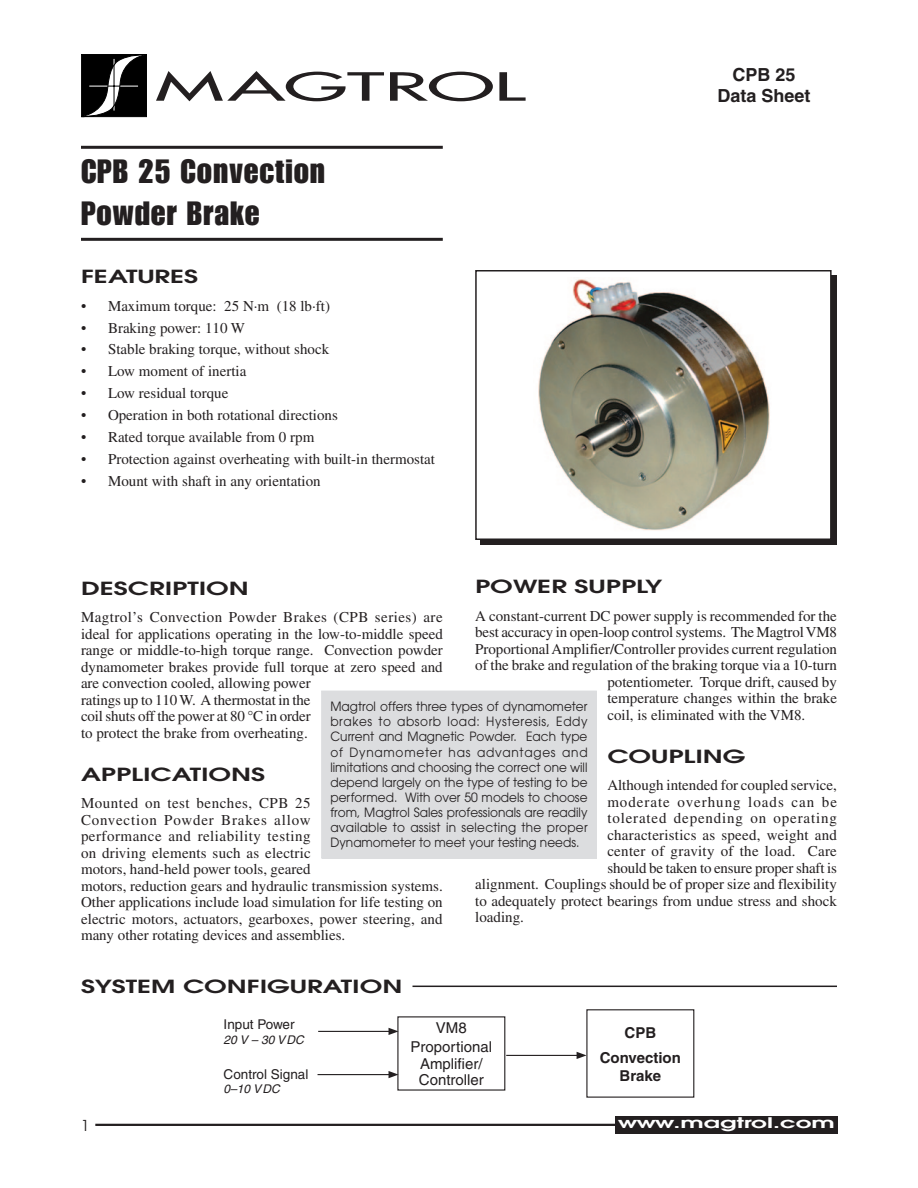
<style>
.page{position:relative;width:918px;height:1188px;background:#fff}
.page>*{position:absolute;margin:0;border:0;box-sizing:border-box;transform-origin:0 0}
.drawing_table_text{font:37.8px "Futura";letter-spacing:-.005em;color:#231f20;scale:2.14 1}
.t1{font:33px/42px "Impact";letter-spacing:.03em;color:#231f20}
.section_heading{font:600 18px "Avant Garde";color:#231f20;scale:1.5 1}
.t2{font:700 18px "Helvetica";color:#231f20}
.body_text{font:15px/16.5px "Times";color:#231f20}
.bullet_list{font:15px "Times";color:#231f20}
.t3{font:15px/16.5px "Helvetica";color:#231f20;text-align:center}
.body_text-2{font:15px "Times";letter-spacing:.055em;color:#231f20}
.body_text-3{font:15px "Times";letter-spacing:.02em;color:#231f20}
.body_text-4{font:15px "Times";letter-spacing:.065em;color:#231f20}
.t4{font:700 15px "Helvetica";color:#231f20}
.t5{font:15px "Avant Garde";color:#231f20}
.t6{font:600 14.55px "Avant Garde";color:#fff;scale:1.7 1}
.t7{font:13.5px "Helvetica";color:#231f20}
.shaded_box_text{font:12.75px/15.1px "Avant Garde";color:#231f20;text-align:justify;scale:.95 1}
.t8{font:italic 12px "Helvetica";color:#231f20}
</style>
<div class="page">
<hr style="left:81px;top:146px;width:362px;height:3px;background:#231f20">
<hr style="left:81px;top:238px;width:362px;height:3px;background:#231f20">
<svg style="left:81px;top:54px;width:66px;height:63px;background:#282828"></svg>
<hr style="left:95px;top:1124px;width:524px;height:2px;background:#231f20">
<div style="left:615px;top:1117px;width:223px;height:17px;background:#231f20"></div>
<div style="left:481px;top:275px;width:356px;height:270px;background:#231f20"></div>
<div style="left:476px;top:271px;width:355px;height:268px;background:#fff"></div>
<div style="left:475px;top:270px;width:357px;height:270px;border:2px solid #231f20"></div>
<hr style="left:412px;top:986px;width:425px;height:1px;background:#231f20">
<div style="left:322px;top:691px;width:274px;height:167px;background:#dcdddf"></div>
<div style="left:321px;top:691px;width:276px;height:167px;border:1px solid #dcdddf"></div>
<img style="left:538px;top:279px;width:232px;height:252px">
<div style="left:586px;top:1009px;width:108px;height:89px;border:1px solid #231f20"></div>
<hr style="left:318px;top:1031px;width:73px;height:1px;background:#231f20">
<svg style="left:389px;top:1028px;width:8px;height:7px"></svg>
<hr style="left:318px;top:1074px;width:73px;height:1px;background:#231f20">
<svg style="left:389px;top:1071px;width:8px;height:7px"></svg>
<hr style="left:506px;top:1055px;width:73px;height:1px;background:#231f20">
<svg style="left:577px;top:1052px;width:10px;height:7px"></svg>
<p class="drawing_table_text" style="left:155px;top:62px;width:174px">MAGTROL</p>
<p class="t1" style="left:81px;top:149px;width:246px">CPB 25 Convection<br>Powder Brake</p>
<p class="section_heading" style="left:81px;top:265px;width:80px">FEATURES</p>
<p class="bullet_list" style="left:81px;top:297px;width:251px">• Maximum torque: 25 N·m (18 lb·ft)</p>
<p class="bullet_list" style="left:81px;top:319px;width:166px">• Braking power: 110 W</p>
<p class="bullet_list" style="left:81px;top:341px;width:250px">• Stable braking torque, without shock</p>
<p class="bullet_list" style="left:81px;top:363px;width:167px">• Low moment of inertia</p>
<p class="bullet_list" style="left:81px;top:385px;width:149px">• Low residual torque</p>
<p class="bullet_list" style="left:81px;top:407px;width:258px">• Operation in both rotational directions</p>
<p class="bullet_list" style="left:81px;top:429px;width:235px">• Rated torque available from 0 rpm</p>
<p class="bullet_list" style="left:81px;top:450px;width:356px">• Protection against overheating with built-in thermostat</p>
<p class="bullet_list" style="left:81px;top:472px;width:241px">• Mount with shaft in any orientation</p>
<p class="t2" style="left:733px;top:64px;width:65px">CPB 25</p>
<p class="t2" style="left:718px;top:85px;width:95px">Data Sheet</p>
<p class="section_heading" style="left:475px;top:575px;width:126px">POWER SUPPLY</p>
<p class="body_text" style="left:475px;top:607px;width:363px">A constant-current DC power supply is recommended for the</p>
<p class="body_text" style="left:475px;top:624px;width:363px">best accuracy in open-loop control systems. The MagtrolVM8</p>
<p class="body_text" style="left:475px;top:640px;width:363px">ProportionalAmplifier/Controller provides current regulation</p>
<p class="body_text" style="left:475px;top:657px;width:363px">of the brake and regulation of the braking torque via a 10-turn</p>
<p class="body_text" style="left:607px;top:673px;width:231px">potentiometer. Torque drift, caused by</p>
<p class="body_text" style="left:607px;top:690px;width:231px">temperature changes within the brake</p>
<p class="body_text" style="left:607px;top:706px;width:199px">coil, is eliminated with the VM8.</p>
<p class="section_heading" style="left:607px;top:744px;width:94px">COUPLING</p>
<p class="body_text" style="left:607px;top:777px;width:231px">Although intended for coupled service,</p>
<p class="body_text-4" style="left:607px;top:793px;width:231px">moderate overhung loads can be</p>
<p class="body_text-2" style="left:607px;top:810px;width:231px">tolerated depending on operating</p>
<p class="body_text" style="left:607px;top:826px;width:231px">characteristics as speed, weight and</p>
<p class="body_text-3" style="left:607px;top:843px;width:231px">center of gravity of the load. Care</p>
<p class="body_text" style="left:607px;top:859px;width:231px">should be taken to ensure proper shaft is</p>
<p class="body_text" style="left:475px;top:876px;width:363px">alignment. Couplings should be of proper size and flexibility</p>
<p class="body_text" style="left:475px;top:892px;width:363px">to adequately protect bearings from undue stress and shock</p>
<p class="body_text" style="left:475px;top:909px;width:50px">loading.</p>
<p class="section_heading" style="left:81px;top:577px;width:113px">DESCRIPTION</p>
<p class="body_text" style="left:81px;top:609px;width:363px">Magtrol’s Convection Powder Brakes (CPB series) are ideal for applications operating in the low-to-middle speed range or middle-to-high torque range. Convection powder dynamometer brakes provide full torque at zero speed and are convection cooled, allowing power<br>ratings up to 110W. A thermostat in the<br>coil shuts off the power at 80 °C in order<br>to protect the brake from overheating.</p>
<p class="section_heading" style="left:81px;top:763px;width:124px">APPLICATIONS</p>
<p class="body_text" style="left:81px;top:795px;width:363px">Mounted on test benches, CPB 25<br>Convection Powder Brakes allow<br>performance and reliability testing<br>on driving elements such as electric<br>motors, hand-held power tools, geared<br>motors, reduction gears and hydraulic transmission systems.<br>Other applications include load simulation for life testing on electric motors, actuators, gearboxes, power steering, and many other rotating devices and assemblies.</p>
<p class="shaded_box_text" style="left:330px;top:699px;width:272px">Magtrol offers three types of dynamometer brakes to absorb load: Hysteresis, Eddy Current and Magnetic Powder. Each type of Dynamometer has advantages and limitations and choosing the correct one will depend largely on the type of testing to be performed. With over 50 models to choose from, Magtrol Sales professionals are readily available to assist in selecting the proper Dynamometer to meet your testing needs.</p>
<p class="section_heading" style="left:81px;top:975px;width:216px">SYSTEM CONFIGURATION</p>
<p class="t7" style="left:224px;top:1017px;width:73px">Input Power</p>
<p class="t8" style="left:224px;top:1033px;width:82px">20 V – 30 VDC</p>
<p class="t3" style="left:436px;top:1020px;width:32px">VM8</p>
<p class="t3" style="left:411px;top:1039px;width:83px">Proportional<br>Amplifier/<br>Controller</p>
<p class="t4" style="left:625px;top:1023px;width:33px">CPB</p>
<p class="t4" style="left:600px;top:1048px;width:83px">Convection</p>
<p class="t7" style="left:224px;top:1066px;width:86px">Control Signal</p>
<p class="t4" style="left:620px;top:1066px;width:43px">Brake</p>
<p class="t8" style="left:224px;top:1082px;width:58px">0–10 VDC</p>
<p class="t5" style="left:81px;top:1116px;width:10px">1</p>
<p class="t6" style="left:618px;top:1114px;width:129px">www.magtrol.com</p>
</div>
